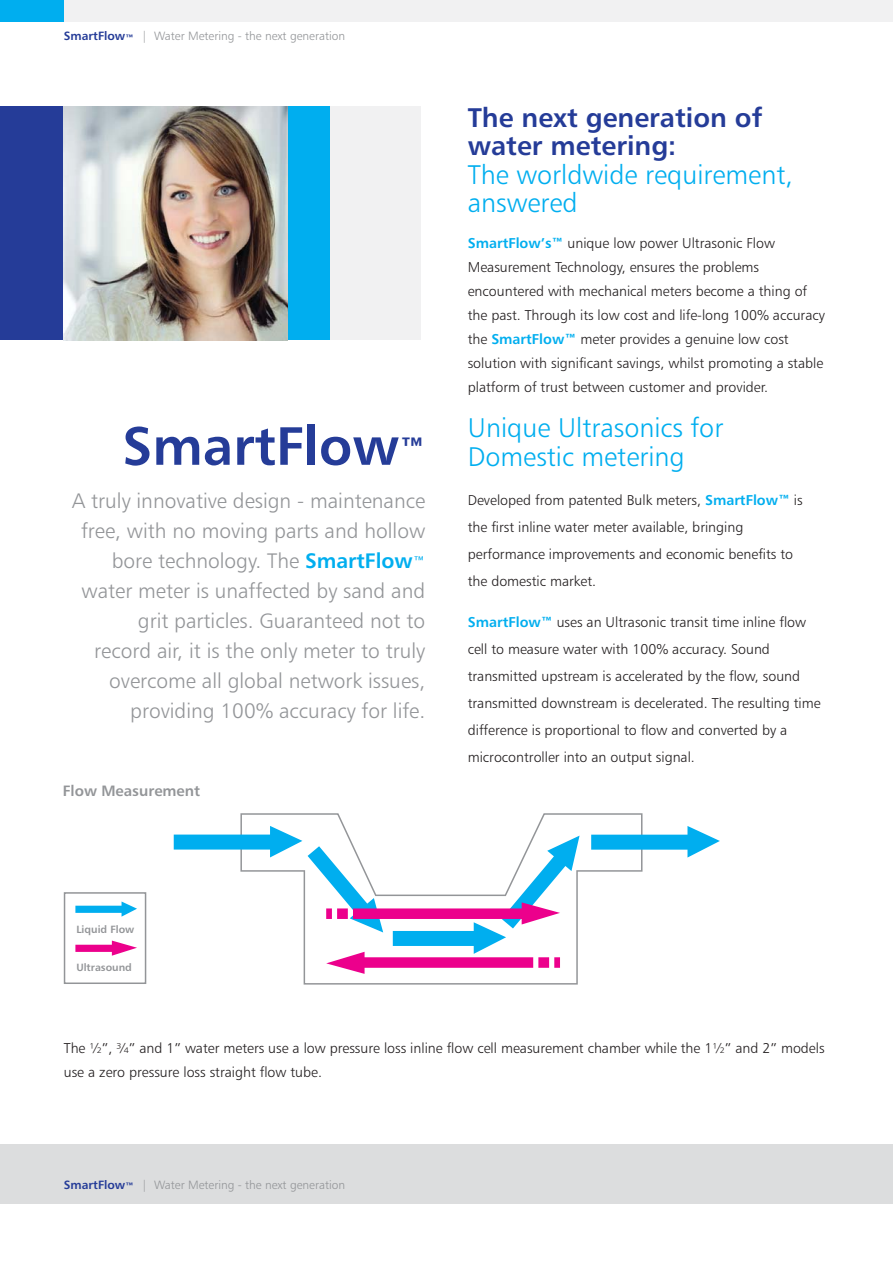
<style>
.page{position:relative;width:893px;height:1263px;background:#fff}
.page>*{position:absolute;margin:0;border:0;box-sizing:border-box;transform-origin:0 0}
.t1{font:54px "Humanist 777 BT Bold B";color:#253c98}
.t2{font:27px/28.5px "Humanist 777 BT Light B";color:#00aeef}
.t3{font:27px/28.5px "Humanist 777 BT Bold B";color:#253c98}
.t4{font:21px/30px "Humanist 777 BT Light B";color:#939598;text-align:right}
.t5{font:15px "Humanist 777 BT Bold B";color:#939598}
.t6{font:14.25px/27px "Humanist 777 BT Light B";color:#231f20}
.t7{font:12px "Humanist 777 BT Light B";color:#939598}
.t8{font:10.5px "Humanist 777 BT Bold B";color:#939598}
.s1{font-family:"Humanist 777 BT Bold B";color:#253c98}
.s2{font-size:31.5px}
.s3{font-family:"Humanist 777 BT Bold B";color:#00aeef}
.s4{font-family:"Humanist 777 BT Roman B";font-size:15px;color:#00aeef}
</style>
<div class="page">
<div style="left:64px;top:106px;width:357px;height:234px;background:#f1f1f2"></div>
<div style="left:0;top:106px;width:64px;height:234px;background:#253c98"></div>
<div style="left:0;top:0;width:893px;height:21px;background:#f1f1f2"></div>
<div style="left:0;top:0;width:64px;height:21px;background:#00aeef"></div>
<div style="left:0;top:1144px;width:893px;height:59px;background:#dcddde"></div>
<svg style="left:240px;top:813px;width:402px;height:171px"></svg>
<svg style="left:591px;top:826px;width:129px;height:31px"></svg>
<svg style="left:174px;top:826px;width:128px;height:31px"></svg>
<svg style="left:308px;top:836px;width:272px;height:138px"></svg>
<div style="left:64px;top:892px;width:82px;height:92px;border:2px solid #939598"></div>
<svg style="left:75px;top:901px;width:62px;height:16px"></svg>
<svg style="left:75px;top:940px;width:62px;height:16px"></svg>
<div style="left:64px;top:106px;width:266px;height:234px;background:#00aeef"></div>
<img style="left:64px;top:106px;width:223px;height:234px">
<p class="t7" style="left:64px;top:31px;width:283px"><span class="s1">SmartFlow</span><sub>™</sub> | Water Metering - the next generation</p>
<h1 class="t1" style="left:122px;top:424px;width:305px">SmartFlow<span class="s2">™</span></h1>
<p class="t4" style="left:72px;top:488px;width:355px">A truly innovative design - maintenance free, with no moving parts and hollow bore technology. The <span class="s3">SmartFlow</span><span class="s4">™ </span>water meter is unaffected by sand and grit particles. Guaranteed not to<br>record air, it is the only meter to truly overcome all global network issues, providing 100% accuracy for life.</p>
<p class="t5" style="left:63px;top:784px;width:139px">Flow Measurement</p>
<h2 class="t3" style="left:468px;top:105px;width:296px">The next generation of water metering:</h2>
<h2 class="t2" style="left:468px;top:162px;width:327px">The worldwide requirement, answered</h2>
<p class="t6" style="left:468px;top:232px;width:359px;line-height:24px"><span class="s3">SmartFlow’s™</span> unique low power Ultrasonic Flow Measurement Technology, ensures the problems encountered with mechanical meters become a thing of the past. Through its low cost and life-long 100% accuracy the <span class="s3">SmartFlow™</span> meter provides a genuine low cost solution with significant savings, whilst promoting a stable platform of trust between customer and provider.</p>
<h2 class="t2" style="left:468px;top:415px;width:257px;line-height:29.2px">Unique Ultrasonics for<br>Domestic metering</h2>
<p class="t6" style="left:468px;top:488px;width:336px">Developed from patented Bulk meters, <span class="s3">SmartFlow™</span> is the first inline water meter available, bringing performance improvements and economic benefits to the domestic market.</p>
<p class="t6" style="left:468px;top:610px;width:354px"><span class="s3">SmartFlow™</span> uses an Ultrasonic transit time inline flow cell to measure water with 100% accuracy. Sound transmitted upstream is accelerated by the flow, sound transmitted downstream is decelerated. The resulting time difference is proportional to flow and converted by a microcontroller into an output signal.</p>
<p class="t8" style="left:76px;top:925px;width:59px">Liquid Flow</p>
<p class="t8" style="left:76px;top:963px;width:57px">Ultrasound</p>
<p class="t6" style="left:64px;top:1037px;width:762px;line-height:24px">The ½”, ¾” and 1” water meters use a low pressure loss inline flow cell measurement chamber while the 1½” and 2” models use a zero pressure loss straight flow tube.</p>
<p class="t7" style="left:64px;top:1180px;width:283px"><span class="s1">SmartFlow</span><sub>™</sub> | Water Metering - the next generation</p>
</div>
